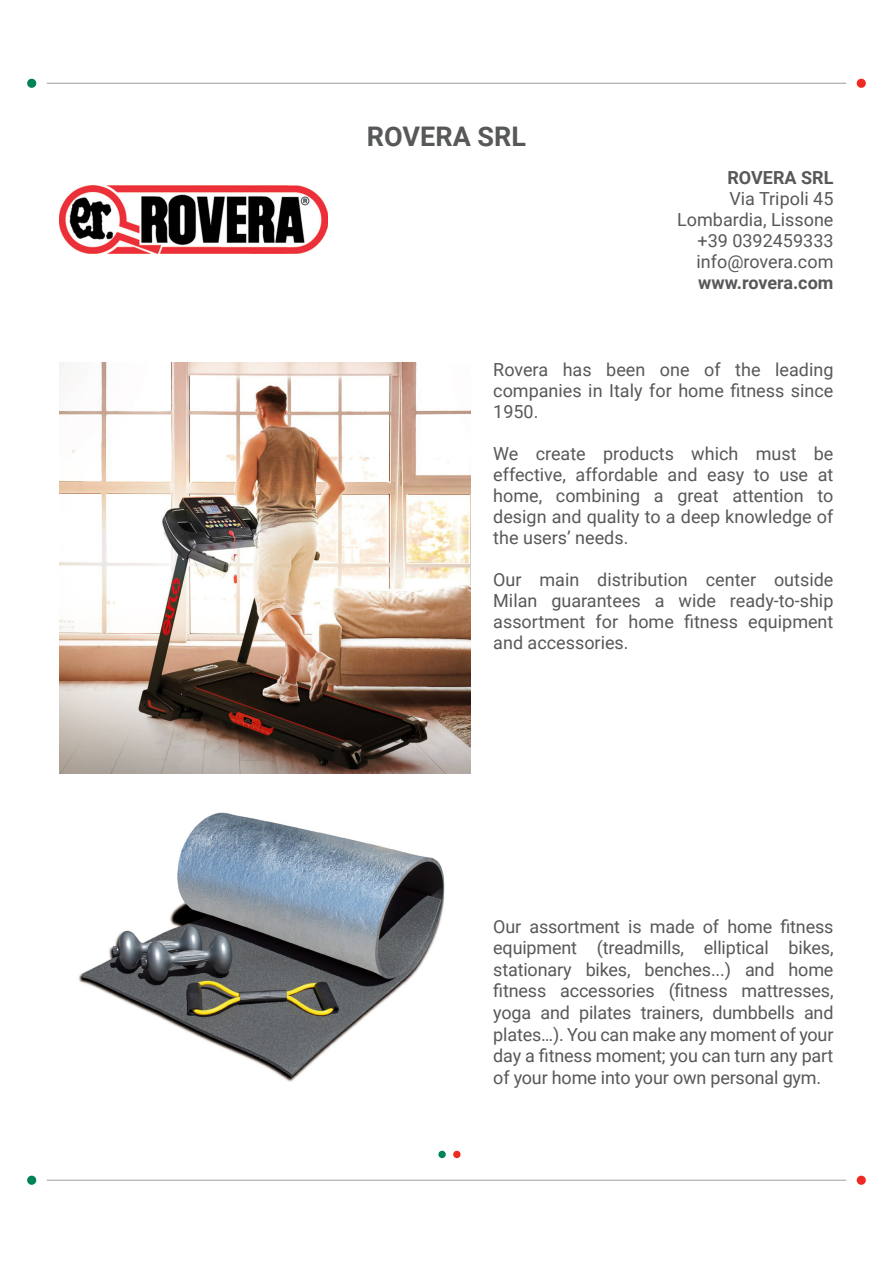
<style>
.page{position:relative;width:893px;height:1263px;background:#fff}
.page>*{position:absolute;margin:0;border:0;box-sizing:border-box;transform-origin:0 0}
.t1{font:700 27px "Roboto";color:#57585a}
.t2{font:18px/21px "Roboto";color:#57585a;text-align:justify}
.t3{font:700 18px "Roboto";color:#57585a}
</style>
<div class="page">
<hr style="left:47px;top:83px;width:799px;height:1px;background:#a8a9ad">
<div style="left:857px;top:79px;width:9px;height:9px;background:#ee2a23;border-radius:50%"></div>
<div style="left:27px;top:79px;width:9px;height:9px;background:#008355;border-radius:50%"></div>
<hr style="left:47px;top:1180px;width:799px;height:1px;background:#a8a9ad">
<div style="left:857px;top:1176px;width:9px;height:9px;background:#ee2a23;border-radius:50%"></div>
<div style="left:27px;top:1176px;width:9px;height:9px;background:#008355;border-radius:50%"></div>
<div style="left:438px;top:1151px;width:8px;height:7px;background:#008355;border-radius:50%"></div>
<div style="left:453px;top:1151px;width:8px;height:7px;background:#ee2a23;border-radius:50%"></div>
<img style="left:60px;top:185px;width:267px;height:68px">
<img style="left:60px;top:362px;width:411px;height:412px">
<img style="left:78px;top:812px;width:367px;height:270px">
<h1 class="t1" style="left:367px;top:118px;width:161px">ROVERA SRL</h1>
<p class="t3" style="left:727px;top:165px;width:108px">ROVERA SRL</p>
<p class="t2" style="left:677px;top:187px;width:158px;text-align:right">Via Tripoli 45<br>Lombardia, Lissone +39 0392459333 info@rovera.com</p>
<p class="t3" style="left:698px;top:270px;width:137px">www.rovera.com</p>
<p class="t2" style="left:493px;top:358px;width:342px">Rovera has been one of the leading companies in Italy for home fitness since 1950.</p>
<p class="t2" style="left:493px;top:442px;width:342px">We create products which must be effective, affordable and easy to use at home, combining a great attention to design and quality to a deep knowledge of the users’ needs.</p>
<p class="t2" style="left:493px;top:568px;width:342px">Our main distribution center outside Milan guarantees a wide ready-to-ship assortment for home fitness equipment and accessories.</p>
<p class="t2" style="left:493px;top:915px;width:342px;line-height:21.6px">Our assortment is made of home fitness equipment (treadmills, elliptical bikes, stationary bikes, benches...) and home fitness accessories (fitness mattresses, yoga and pilates trainers, dumbbells and plates…). You can make any moment of your day a fitness moment; you can turn any part of your home into your own personal gym.</p>
</div>
